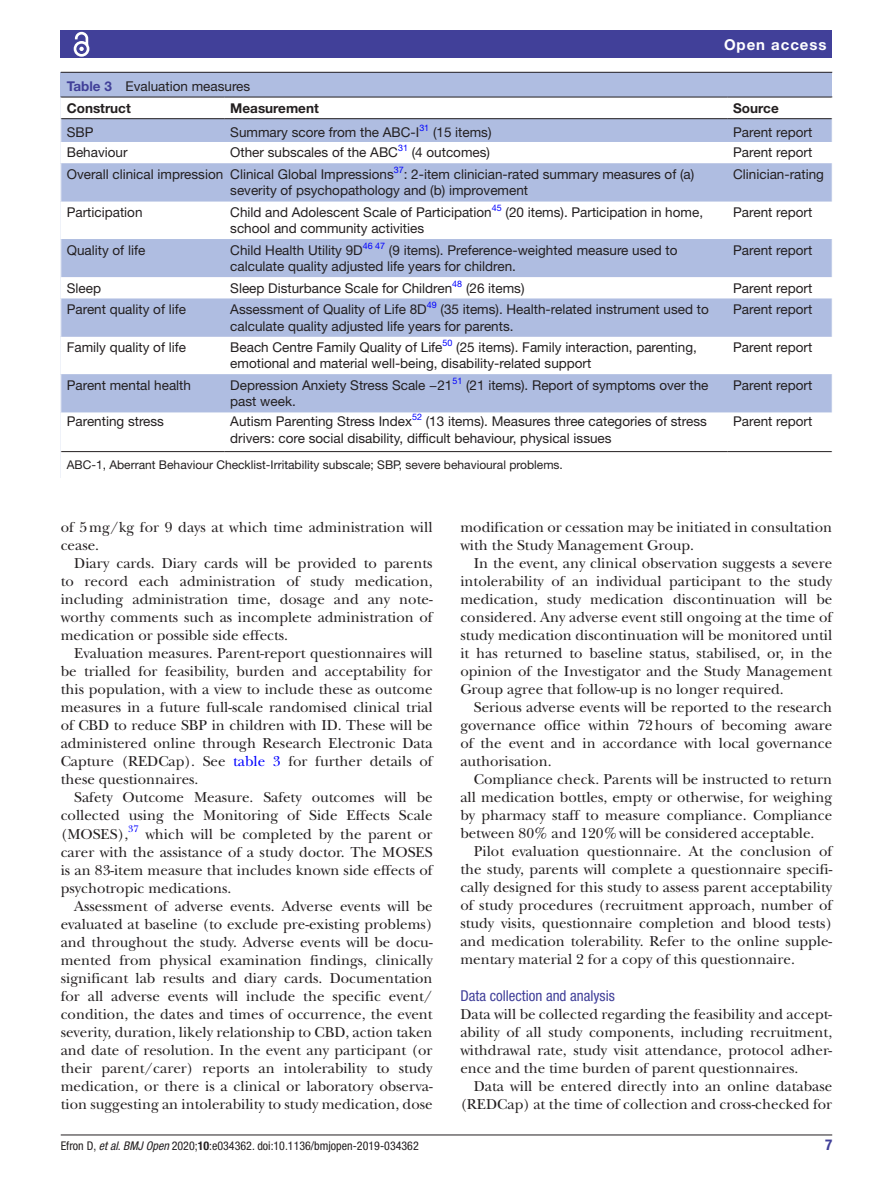
<style>
.page{position:relative;width:893px;height:1191px;background:#fff}
.page>*{position:absolute;margin:0;border:0;box-sizing:border-box;transform-origin:0 0}
.t1{font:15px/18px "New Baskerville";color:#231f20;text-align:justify}
.t2{font:condensed 15px "Helvetica Neue LT Std";color:#414099}
.t3{font:700 15px "Helvetica Neue LT Std";letter-spacing:.065em;color:#fff}
.t4{font:700 condensed 15px "Helvetica Neue LT Std";color:#414099}
.t5{font:13.5px/16.2px "Helvetica Neue LT Std";color:#231f20}
.t6{font:700 13.5px "Helvetica Neue LT Std";color:#231f20}
.t7{font:12px "Helvetica Neue LT Std";color:#231f20}
.t8{font:condensed 12px "Helvetica Neue LT Std";color:#231f20}
.t9{font:9px "Helvetica Neue LT Std";color:#00f}
.s1{font-weight:700;color:#414099}
.s2{font-weight:700}
.s3{color:#00f}
.s4{font-style:italic}
</style>
<div class="page">
<hr style="left:61px;top:1134px;width:771px;height:1px;background:#231f20">
<div style="left:61px;top:31px;width:771px;height:27px;background:#414099"></div>
<svg style="left:73px;top:31px;width:17px;height:26px"></svg>
<div style="left:61px;top:73px;width:771px;height:405px;background:#afbde1"></div>
<hr style="left:61px;top:72px;width:771px;height:1px;background:#231f20">
<div style="left:61px;top:98px;width:771px;height:380px;background:#fff"></div>
<svg style="left:61px;top:119px;width:771px;height:293px"></svg>
<hr style="left:61px;top:97px;width:163px;height:1px;background:#231f20">
<hr style="left:61px;top:118px;width:163px;height:1px;background:#231f20">
<hr style="left:224px;top:97px;width:503px;height:1px;background:#231f20">
<hr style="left:224px;top:118px;width:503px;height:1px;background:#231f20">
<hr style="left:727px;top:97px;width:105px;height:1px;background:#231f20">
<hr style="left:727px;top:118px;width:105px;height:1px;background:#231f20">
<hr style="left:224px;top:451px;width:503px;height:1px;background:#231f20">
<hr style="left:727px;top:451px;width:105px;height:1px;background:#231f20">
<hr style="left:61px;top:451px;width:163px;height:1px;background:#231f20">
<svg style="left:60px;top:97px;width:1px;height:66px"></svg>
<svg style="left:60px;top:277px;width:1px;height:22px"></svg>
<svg style="left:60px;top:451px;width:1px;height:27px"></svg>
<hr style="left:67px;top:468px;width:765px;height:2px;background:#fff">
<p class="t3" style="left:724px;top:35px;width:104px">Open access</p>
<p class="t5" style="left:67px;top:75px;width:185px;line-height:22px"><span class="s1">Table 3</span> Evaluation measures<br><span class="s2">Construct</span></p>
<p class="t6" style="left:230px;top:99px;width:90px">Measurement</p>
<p class="t6" style="left:733px;top:99px;width:47px">Source</p>
<p class="t5" style="left:67px;top:124px;width:28px">SBP</p>
<p class="t5" style="left:230px;top:124px;width:263px">Summary score from the ABC-I<sup>31</sup> (15 items)</p>
<p class="t5" style="left:733px;top:124px;width:81px">Parent report</p>
<p class="t5" style="left:67px;top:144px;width:62px">Behaviour</p>
<p class="t5" style="left:230px;top:144px;width:261px">Other subscales of the ABC<sup>31</sup> (4 outcomes)</p>
<p class="t5" style="left:733px;top:144px;width:81px">Parent report</p>
<p class="t5" style="left:67px;top:166px;width:629px;text-align:center">Overall clinical impression Clinical Global Impressions<sup>37</sup>: 2-item clinician-rated summary measures of (a) severity of psychopathology and (b) improvement</p>
<p class="t5" style="left:733px;top:166px;width:92px">Clinician-rating</p>
<p class="t5" style="left:67px;top:204px;width:77px">Participation</p>
<p class="t5" style="left:230px;top:204px;width:474px">Child and Adolescent Scale of Participation<sup>45</sup> (20 items). Participation in home, school and community activities</p>
<p class="t5" style="left:733px;top:204px;width:81px">Parent report</p>
<p class="t5" style="left:67px;top:242px;width:80px">Quality of life</p>
<p class="t5" style="left:230px;top:242px;width:449px">Child Health Utility 9D<sup>46</sup> <sup>47</sup> (9 items). Preference-weighted measure used to calculate quality adjusted life years for children.</p>
<p class="t5" style="left:733px;top:242px;width:81px">Parent report</p>
<p class="t5" style="left:67px;top:280px;width:36px">Sleep</p>
<p class="t5" style="left:230px;top:280px;width:296px">Sleep Disturbance Scale for Children<sup>48</sup> (26 items)</p>
<p class="t5" style="left:733px;top:280px;width:81px">Parent report</p>
<p class="t5" style="left:67px;top:301px;width:121px">Parent quality of life</p>
<p class="t5" style="left:230px;top:301px;width:480px">Assessment of Quality of Life 8D<sup>49</sup> (35 items). Health-related instrument used to calculate quality adjusted life years for parents.</p>
<p class="t5" style="left:733px;top:301px;width:81px">Parent report</p>
<p class="t5" style="left:67px;top:339px;width:121px">Family quality of life</p>
<p class="t5" style="left:230px;top:339px;width:468px">Beach Centre Family Quality of Life<sup>50</sup> (25 items). Family interaction, parenting, emotional and material well-being, disability-related support</p>
<p class="t5" style="left:733px;top:339px;width:81px">Parent report</p>
<p class="t5" style="left:67px;top:377px;width:126px">Parent mental health</p>
<p class="t5" style="left:230px;top:377px;width:480px">Depression Anxiety Stress Scale −21<sup>51</sup> (21 items). Report of symptoms over the past week.</p>
<p class="t5" style="left:733px;top:377px;width:81px">Parent report</p>
<p class="t5" style="left:67px;top:413px;width:99px">Parenting stress</p>
<p class="t5" style="left:230px;top:413px;width:183px">Autism Parenting Stress Index</p>
<p class="t9" style="left:412px;top:412px;width:11px">52</p>
<p class="t5" style="left:230px;top:413px;width:478px;text-indent:195px">(13 items). Measures three categories of stress drivers: core social disability, difficult behaviour, physical issues</p>
<p class="t5" style="left:733px;top:413px;width:81px">Parent report</p>
<p class="t7" style="left:67px;top:458px;width:498px">ABC-1, Aberrant Behaviour Checklist-Irritability subscale; SBP, severe behavioural problems.</p>
<p class="t1" style="left:61px;top:518px;width:373px">of 5mg/kg for 9 days at which time administration will cease.</p>
<p class="t1" style="left:61px;top:554px;width:373px;text-indent:14px">Diary cards. Diary cards will be provided to parents to record each administration of study medication, including administration time, dosage and any note&shy;worthy comments such as incomplete administration of medication or possible side effects.</p>
<p class="t1" style="left:61px;top:644px;width:373px;text-indent:14px">Evaluation measures. Parent-report questionnaires will be trialled for feasibility, burden and acceptability for this population, with a view to include these as outcome measures in a future full-scale randomised clinical trial of CBD to reduce SBP in children with ID. These will be administered online through Research Electronic Data Capture (REDCap). See <span class="s3">table 3</span> for further details of these questionnaires.</p>
<p class="t1" style="left:61px;top:788px;width:373px;text-indent:14px">Safety Outcome Measure. Safety outcomes will be collected using the Monitoring of Side Effects Scale (MOSES),<sup>37</sup> which will be completed by the parent or carer with the assistance of a study doctor. The MOSES is an 83-item measure that includes known side effects of psychotropic medications.</p>
<p class="t1" style="left:61px;top:897px;width:373px;text-indent:14px">Assessment of adverse events. Adverse events will be evaluated at baseline (to exclude pre-existing problems) and throughout the study. Adverse events will be docu&shy;mented from physical examination findings, clinically significant lab results and diary cards. Documentation for all adverse events will include the specific event/ condition, the dates and times of occurrence, the event severity, duration, likely relationship to CBD, action taken and date of resolution. In the event any participant (or their parent/carer) reports an intolerability to study medication, or there is a clinical or laboratory observa&shy;tion suggesting an intolerability to study medication, dose</p>
<p class="t1" style="left:460px;top:518px;width:373px">modification or cessation may be initiated in consultation with the Study Management Group.</p>
<p class="t1" style="left:460px;top:554px;width:373px;text-indent:14px">In the event, any clinical observation suggests a severe intolerability of an individual participant to the study medication, study medication discontinuation will be considered. Any adverse event still ongoing at the time of study medication discontinuation will be monitored until it has returned to baseline status, stabilised, or, in the opinion of the Investigator and the Study Management Group agree that follow-up is no longer required.</p>
<p class="t1" style="left:460px;top:698px;width:373px;text-indent:14px">Serious adverse events will be reported to the research governance office within 72hours of becoming aware of the event and in accordance with local governance authorisation.</p>
<p class="t1" style="left:460px;top:770px;width:373px;text-indent:14px">Compliance check. Parents will be instructed to return all medication bottles, empty or otherwise, for weighing by pharmacy staff to measure compliance. Compliance between 80% and 120%will be considered acceptable.</p>
<p class="t1" style="left:460px;top:842px;width:373px;text-indent:14px">Pilot evaluation questionnaire. At the conclusion of the study, parents will complete a questionnaire specifi&shy;cally designed for this study to assess parent acceptability of study procedures (recruitment approach, number of study visits, questionnaire completion and blood tests) and medication tolerability. Refer to the online supple&shy;mentary material 2 for a copy of this questionnaire.</p>
<p class="t2" style="left:460px;top:987px;width:156px">Data collection and analysis</p>
<p class="t1" style="left:460px;top:1005px;width:373px">Data will be collected regarding the feasibility and accept&shy;ability of all study components, including recruitment, withdrawal rate, study visit attendance, protocol adher&shy;ence and the time burden of parent questionnaires.</p>
<p class="t1" style="left:460px;top:1077px;width:373px;text-align:right">Data will be entered directly into an online database (REDCap) at the time of collection and cross-checked for</p>
<p class="t8" style="left:61px;top:1138px;width:360px">Efron D, <span class="s4">et al</span>. <span class="s4">BMJ Open</span> 2020;<span class="s2">10</span>:e034362. doi:10.1136/bmjopen-2019-034362</p>
<p class="t4" style="left:825px;top:1135px;width:9px">7</p>
</div>
